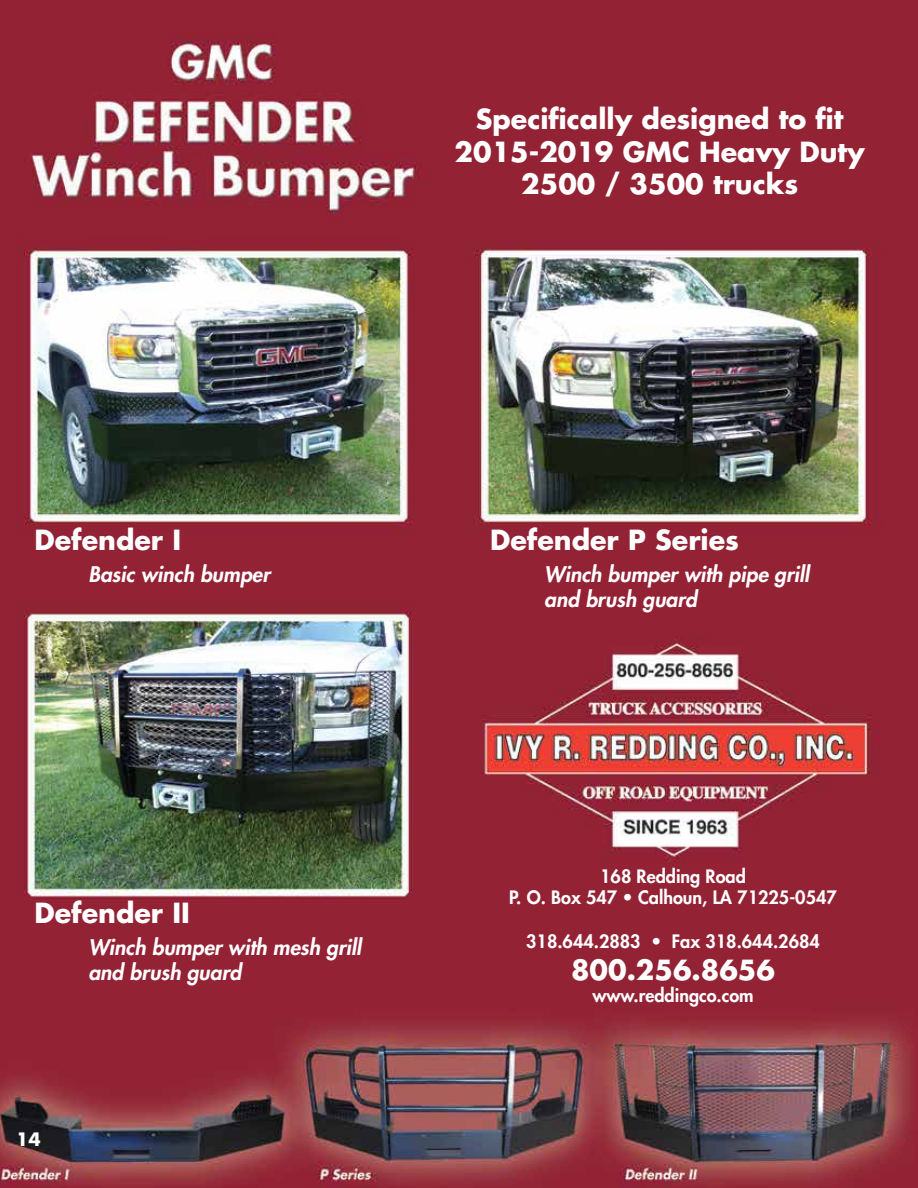
<style>
.page{position:relative;width:918px;height:1188px;background:#fff}
.page>*{position:absolute;margin:0;border:0;box-sizing:border-box;transform-origin:0 0}
.t1{font:700 27px/32.4px "Futura";color:#fff;text-align:center}
.t2{font:italic 800 21px/25.2px "Futura";color:#fff}
.t3{font:800 18px/21.6px "Futura";color:#fff;text-align:center}
.t4{font:700 18px "Futura";color:#fff}
</style>
<div class="page">
<img style="left:0;top:0;width:918px;height:1188px">
<p class="t1" style="left:455px;top:102px;width:412px">Specifically designed to fit<br>2015-2019 GMC Heavy Duty<br>2500 / 3500 trucks</p>
<p class="t1" style="left:34px;top:523px;width:148px">Defender I</p>
<p class="t2" style="left:88px;top:562px;width:183px">Basic winch bumper</p>
<p class="t1" style="left:34px;top:896px;width:157px">Defender II</p>
<p class="t2" style="left:88px;top:935px;width:274px">Winch bumper with mesh grill and brush guard</p>
<p class="t4" style="left:16px;top:1127px;width:26px">14</p>
<p class="t1" style="left:490px;top:523px;width:250px">Defender P Series</p>
<p class="t2" style="left:544px;top:562px;width:266px">Winch bumper with pipe grill and brush guard</p>
<p class="t3" style="left:509px;top:865px;width:329px">168 Redding Road<br>P. O. Box 547 • Calhoun, LA 71225-0547</p>
<p class="t3" style="left:526px;top:930px;width:295px">318.644.2883 • Fax 318.644.2684</p>
<p class="t1" style="left:571px;top:953px;width:205px">800.256.8656</p>
<p class="t3" style="left:592px;top:984px;width:163px">www.reddingco.com</p>
</div>
